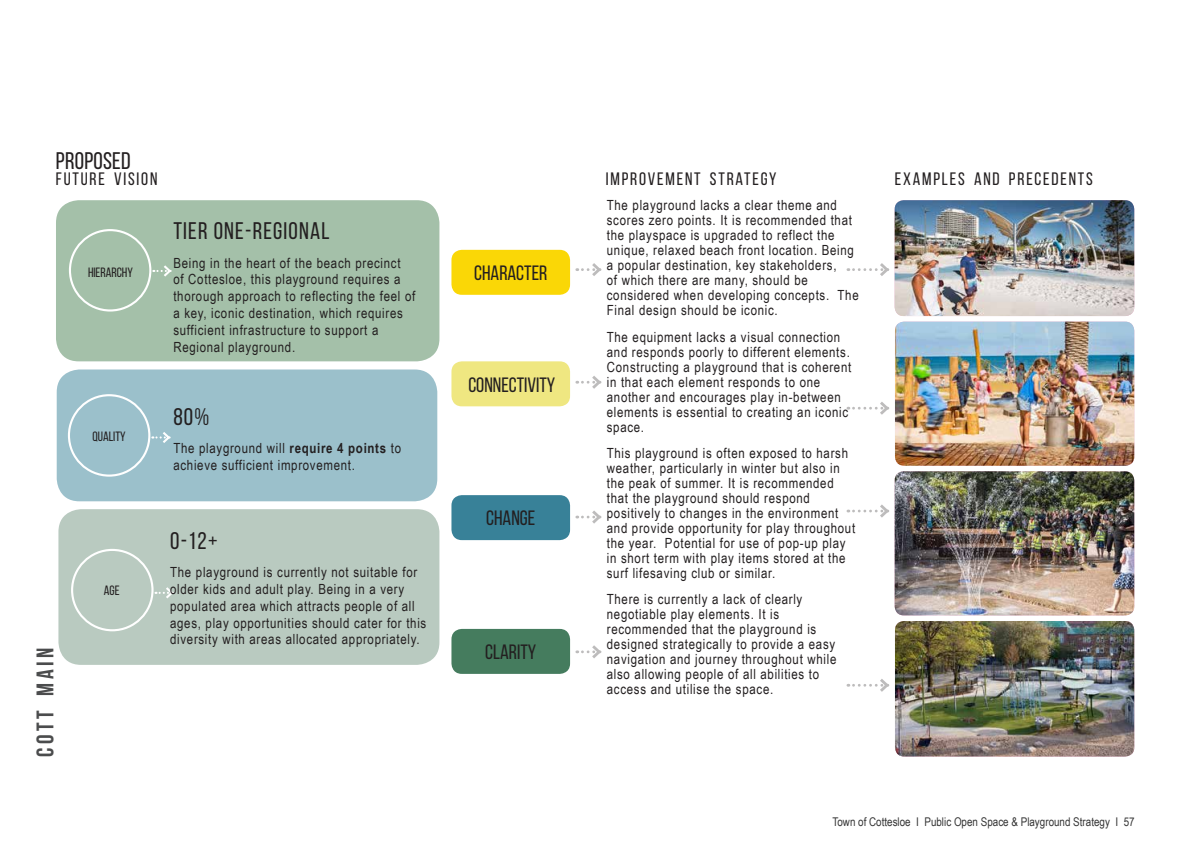
<style>
.page{position:relative;width:1191px;height:842px;background:#fff}
.page>*{position:absolute;margin:0;border:0;box-sizing:border-box;transform-origin:0 0}
.UDLA_Body{font:24px "Bebas Neue";letter-spacing:.05em;color:#231f20}
.UDLA_Playground_head{font:24px "Bebas Neue";letter-spacing:.01em;color:#231f20}
.t1{font:700 24px "Bebas Neue";letter-spacing:.15em;color:#4b4c4d}
.t2{font:20.8px "Bebas Neue";color:#231f20}
.UDLA_Playground_sub{font:18px "Bebas Neue";letter-spacing:.1em;color:#231f20}
.UDLA_Body-2{font:14px/15px "Arial Narrow";letter-spacing:.05em;color:#231f20}
.t3{font:13.5px "Bebas Neue";color:#231f20}
.t4{font:12px "Arial Narrow";color:#000}
.s1{font-weight:700}
</style>
<div class="page">
<div style="left:57px;top:369px;width:380px;height:132px;background:#9bc0cb;border-radius:23px"></div>
<div style="left:58px;top:509px;width:381px;height:156px;background:#b9cac0;border-radius:23px"></div>
<div style="left:56px;top:200px;width:383px;height:161px;background:#a4c0a9;border-radius:23px"></div>
<svg style="left:153px;top:265px;width:19px;height:12px"></svg>
<div style="left:69px;top:229px;width:82px;height:83px;border:2px solid #fff;border-radius:50%"></div>
<svg style="left:155px;top:587px;width:19px;height:12px"></svg>
<div style="left:71px;top:549px;width:83px;height:82px;border:2px solid #fff;border-radius:50%"></div>
<svg style="left:152px;top:432px;width:19px;height:11px"></svg>
<div style="left:68px;top:394px;width:82px;height:83px;border:2px solid #fff;border-radius:50%"></div>
<img style="left:894px;top:471px;width:240px;height:144px">
<img style="left:894px;top:200px;width:240px;height:116px">
<img style="left:895px;top:322px;width:239px;height:144px">
<img style="left:895px;top:621px;width:239px;height:135px">
<svg style="left:577px;top:263px;width:25px;height:13px"></svg>
<svg style="left:848px;top:263px;width:42px;height:13px"></svg>
<div style="left:451px;top:250px;width:119px;height:45px;background:#fad706;border-radius:10px"></div>
<svg style="left:577px;top:376px;width:25px;height:13px"></svg>
<svg style="left:848px;top:402px;width:42px;height:13px"></svg>
<div style="left:451px;top:361px;width:119px;height:45px;background:#efe781;border-radius:10px"></div>
<svg style="left:577px;top:510px;width:25px;height:14px"></svg>
<svg style="left:848px;top:504px;width:41px;height:14px"></svg>
<div style="left:451px;top:495px;width:119px;height:45px;background:#388198;border-radius:10px"></div>
<svg style="left:577px;top:645px;width:25px;height:13px"></svg>
<svg style="left:848px;top:679px;width:42px;height:13px"></svg>
<div style="left:451px;top:629px;width:119px;height:45px;background:#457c5e;border-radius:10px"></div>
<p class="UDLA_Playground_head" style="left:56px;top:148px;width:76px">PROPOSED</p>
<p class="UDLA_Playground_sub" style="left:56px;top:170px;width:103px">FUTURE VISION</p>
<p class="UDLA_Playground_sub" style="left:606px;top:170px;width:172px">IMPROVEMENT STRATEGY</p>
<p class="t3" style="left:88px;top:265px;width:46px">HIERARCHY</p>
<p class="t3" style="left:92px;top:429px;width:35px">QUALITY</p>
<p class="t1" style="left:32px;top:757px;width:111px;rotate:-90deg">cott main</p>
<p class="t3" style="left:104px;top:582px;width:17px">AGE</p>
<p class="UDLA_Body" style="left:173px;top:218px;width:158px">TIER ONE-REGIONAL</p>
<p class="UDLA_Body-2" style="left:173px;top:254px;width:243px;line-height:16.8px">Being in the heart of the beach precinct<br>of Cottesloe, this playground requires a thorough approach to reflecting the feel of a key, iconic destination, which requires sufficient infrastructure to support a Regional playground.</p>
<p class="UDLA_Body" style="left:173px;top:404px;width:37px">80%</p>
<p class="UDLA_Body-2" style="left:173px;top:439px;width:229px;line-height:16.8px">The playground will <span class="s1">require 4 points</span> to achieve sufficient improvement.</p>
<p class="UDLA_Body" style="left:170px;top:528px;width:49px">0-12+</p>
<p class="UDLA_Body-2" style="left:170px;top:563px;width:258px;line-height:16.8px">The playground is currently not suitable for older kids and adult play. Being in a very populated area which attracts people of all ages, play opportunities should cater for this diversity with areas allocated appropriately.</p>
<p class="t2" style="left:474px;top:262px;width:75px">CHARACTER</p>
<p class="t2" style="left:468px;top:373px;width:88px">CONNECTIVITY</p>
<p class="t2" style="left:486px;top:507px;width:51px">CHANGE</p>
<p class="t2" style="left:485px;top:641px;width:53px">CLARITY</p>
<p class="UDLA_Body-2" style="left:607px;top:197px;width:253px">The playground lacks a clear theme and scores zero points. It is recommended that the playspace is upgraded to reflect the unique, relaxed beach front location. Being a popular destination, key stakeholders,<br>of which there are many, should be considered when developing concepts. The Final design should be iconic.</p>
<p class="UDLA_Body-2" style="left:607px;top:329px;width:246px">The equipment lacks a visual connection and responds poorly to different elements.<br>Constructing a playground that is coherent in that each element responds to one another and encourages play in-between elements is essential to creating an iconic space.</p>
<p class="UDLA_Body-2" style="left:607px;top:445px;width:250px">This playground is often exposed to harsh weather, particularly in winter but also in the peak of summer. It is recommended that the playground should respond positively to changes in the environment and provide opportunity for play throughout the year. Potential for use of pop-up play in short term with play items stored at the surf lifesaving club or similar.</p>
<p class="UDLA_Body-2" style="left:607px;top:591px;width:231px">There is currently a lack of clearly negotiable play elements. It is recommended that the playground is designed strategically to provide a easy navigation and journey throughout while also allowing people of all abilities to access and utilise the space.</p>
<p class="UDLA_Playground_sub" style="left:895px;top:169px;width:199px">EXAMPLES AND PRECEDENTS</p>
<p class="t4" style="left:832px;top:813px;width:303px">Town of Cottesloe I Public Open Space &amp; Playground Strategy I 57</p>
</div>
